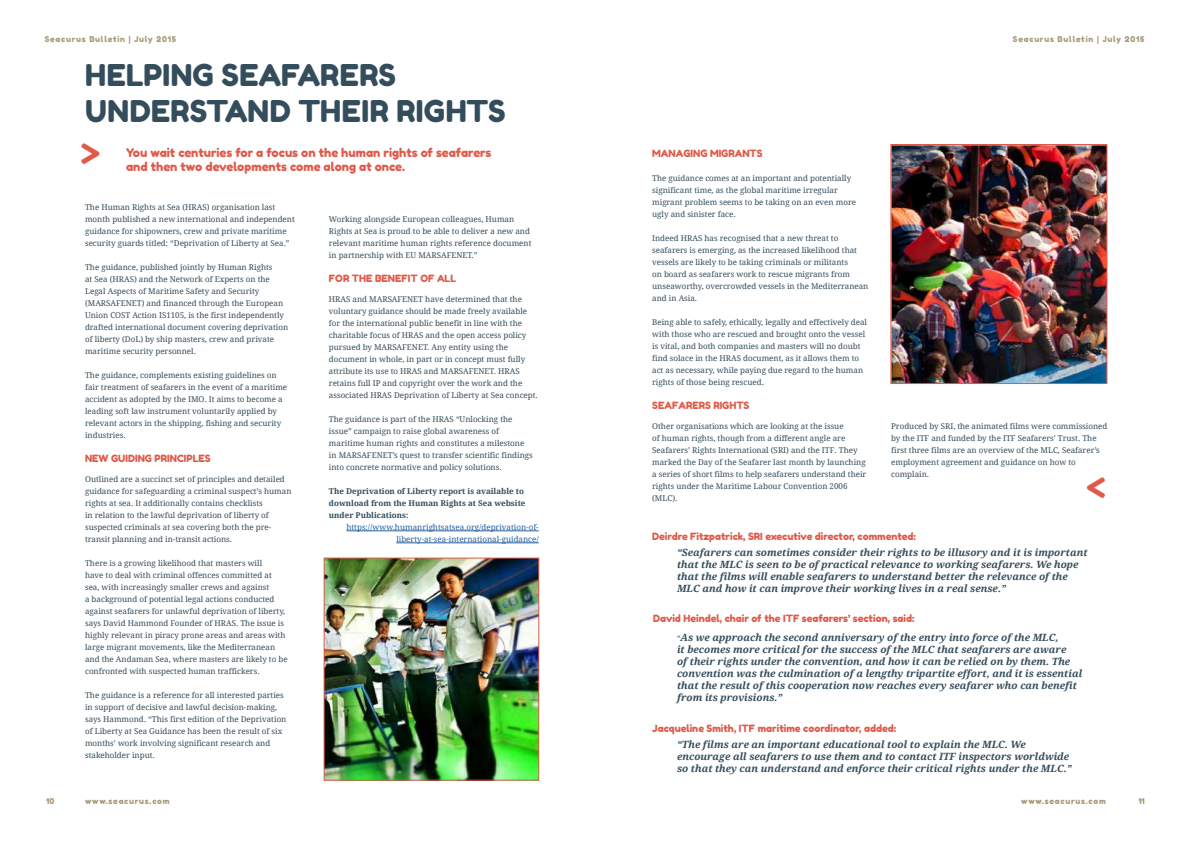
<style>
.page{position:relative;width:1191px;height:842px;background:#fff}
.page>*{position:absolute;margin:0;border:0;box-sizing:border-box;transform-origin:0 0}
.t1{font:30px/36px "Fredoka One";letter-spacing:.01em;color:#344d5c}
.t2{font:30px "Fredoka One";color:#df5a49}
.t3{font:12px/14px "Fredoka One";color:#df5a49}
.t4{font:italic 700 10px/12px "Droid Serif";color:#344d5c}
.t5{font:10px "Fredoka One";color:#df5a49}
.t6{font:8px/12px "Droid Serif";color:#344d5c}
.t7{font:700 8px/12px "Droid Serif";color:#344d5c}
.t8{font:8px "Fredoka One";letter-spacing:.1em;color:#a69976}
.t9{font:8px/12px "Droid Serif";color:#215e9e;text-align:right}
.s1{font-weight:400;font-style:normal;font-size:8px}
</style>
<div class="page">
<img style="left:892px;top:146px;width:213px;height:236px">
<div style="left:890px;top:144px;width:217px;height:240px;border:1px solid #df5a49"></div>
<hr style="left:346px;top:531px;width:193px;height:1px;background:#215e9e">
<hr style="left:396px;top:543px;width:143px;height:1px;background:#215e9e">
<img style="left:326px;top:560px;width:211px;height:219px">
<div style="left:324px;top:558px;width:215px;height:223px;border:1px solid #df5a49"></div>
<p class="t8" style="left:45px;top:34px;width:133px">Seacurus Bulletin | July 2015</p>
<h1 class="t1" style="left:85px;top:57px;width:422px">HELPING SEAFARERS<br>UNDERSTAND THEIR RIGHTS</h1>
<h1 class="t2" style="left:81px;top:135px;width:20px">&gt;</h1>
<h2 class="t3" style="left:126px;top:145px;width:367px">You wait centuries for a focus on the human rights of seafarers and then two developments come along at once.</h2>
<p class="t6" style="left:85px;top:201px;width:211px">The Human Rights at Sea (HRAS) organisation last month published a new international and independent guidance for shipowners, crew and private maritime security guards titled: “Deprivation of Liberty at Sea.”</p>
<p class="t6" style="left:85px;top:261px;width:205px">The guidance, published jointly by Human Rights<br>at Sea (HRAS) and the Network of Experts on the Legal Aspects of Maritime Safety and Security (MARSAFENET) and financed through the European Union COST Action IS1105, is the first independently drafted international document covering deprivation of liberty (DoL) by ship masters, crew and private maritime security personnel.</p>
<p class="t6" style="left:85px;top:369px;width:204px">The guidance, complements existing guidelines on fair treatment of seafarers in the event of a maritime accident as adopted by the IMO. It aims to become a leading soft law instrument voluntarily applied by relevant actors in the shipping, fishing and security industries.</p>
<p class="t5" style="left:85px;top:452px;width:127px">NEW GUIDING PRINCIPLES</p>
<p class="t6" style="left:85px;top:473px;width:208px">Outlined are a succinct set of principles and detailed guidance for safeguarding a criminal suspect’s human rights at sea. It additionally contains checklists<br>in relation to the lawful deprivation of liberty of suspected criminals at sea covering both the pre&shy;transit planning and in-transit actions.</p>
<p class="t6" style="left:85px;top:557px;width:204px">There is a growing likelihood that masters will<br>have to deal with criminal offences committed at sea, with increasingly smaller crews and against<br>a background of potential legal actions conducted against seafarers for unlawful deprivation of liberty, says David Hammond Founder of HRAS. The issue is highly relevant in piracy prone areas and areas with large migrant movements, like the Mediterranean and the Andaman Sea, where masters are likely to be confronted with suspected human traffickers.</p>
<p class="t6" style="left:85px;top:689px;width:203px">The guidance is a reference for all interested parties in support of decisive and lawful decision-making, says Hammond. “This first edition of the Deprivation of Liberty at Sea Guidance has been the result of six months’ work involving significant research and stakeholder input.</p>
<p class="t6" style="left:329px;top:213px;width:204px">Working alongside European colleagues, Human Rights at Sea is proud to be able to deliver a new and relevant maritime human rights reference document in partnership with EU MARSAFENET.”</p>
<p class="t5" style="left:329px;top:272px;width:129px">FOR THE BENEFIT OF ALL</p>
<p class="t6" style="left:329px;top:293px;width:210px">HRAS and MARSAFENET have determined that the voluntary guidance should be made freely available for the international public benefit in line with the charitable focus of HRAS and the open access policy pursued by MARSAFENET. Any entity using the document in whole, in part or in concept must fully attribute its use to HRAS and MARSAFENET. HRAS retains full IP and copyright over the work and the associated HRAS Deprivation of Liberty at Sea concept.</p>
<p class="t6" style="left:329px;top:413px;width:205px">The guidance is part of the HRAS “Unlocking the issue” campaign to raise global awareness of maritime human rights and constitutes a milestone in MARSAFENET’s quest to transfer scientific findings into concrete normative and policy solutions.</p>
<p class="t7" style="left:329px;top:485px;width:198px">The Deprivation of Liberty report is available to download from the Human Rights at Sea website under Publications:</p>
<p class="t9" style="left:346px;top:521px;width:194px">https://www.humanrightsatsea.org/deprivation-of&shy;liberty-at-sea-international-guidance/</p>
<p class="t8" style="left:1013px;top:34px;width:133px">Seacurus Bulletin | July 2015</p>
<p class="t5" style="left:652px;top:147px;width:112px">MANAGING MIGRANTS</p>
<p class="t6" style="left:652px;top:172px;width:205px">The guidance comes at an important and potentially significant time, as the global maritime irregular migrant problem seems to be taking on an even more ugly and sinister face.</p>
<p class="t6" style="left:652px;top:232px;width:218px">Indeed HRAS has recognised that a new threat to seafarers is emerging, as the increased likelihood that vessels are likely to be taking criminals or militants<br>on board as seafarers work to rescue migrants from unseaworthy, overcrowded vessels in the Mediterranean and in Asia.</p>
<p class="t6" style="left:652px;top:316px;width:216px">Being able to safely, ethically, legally and effectively deal with those who are rescued and brought onto the vessel is vital, and both companies and masters will no doubt find solace in the HRAS document, as it allows them to act as necessary, while paying due regard to the human rights of those being rescued.</p>
<p class="t5" style="left:652px;top:399px;width:99px">SEAFARERS RIGHTS</p>
<p class="t6" style="left:652px;top:420px;width:216px">Other organisations which are looking at the issue<br>of human rights, though from a different angle are Seafarers’ Rights International (SRI) and the ITF. They marked the Day of the Seafarer last month by launching a series of short films to help seafarers understand their rights under the Maritime Labour Convention 2006 (MLC).</p>
<p class="t6" style="left:891px;top:420px;width:218px">Produced by SRI, the animated films were commissioned by the ITF and funded by the ITF Seafarers’ Trust. The first three films are an overview of the MLC, Seafarer’s employment agreement and guidance on how to complain.</p>
<p class="t5" style="left:652px;top:530px;width:265px">Deirdre Fitzpatrick, SRI executive director, commented:</p>
<p class="t4" style="left:677px;top:546px;width:412px">“Seafarers can sometimes consider their rights to be illusory and it is important that the MLC is seen to be of practical relevance to working seafarers. We hope that the films will enable seafarers to understand better the relevance of the MLC and how it can improve their working lives in a real sense.”</p>
<p class="t5" style="left:653px;top:613px;width:263px">David Heindel, chair of the ITF seafarers’ section, said:</p>
<p class="t4" style="left:677px;top:631px;width:407px"><span class="s1">“</span>As we approach the second anniversary of the entry into force of the MLC,<br>it becomes more critical for the success of the MLC that seafarers are aware<br>of their rights under the convention, and how it can be relied on by them. The convention was the culmination of a lengthy tripartite effort, and it is essential that the result of this cooperation now reaches every seafarer who can benefit from its provisions.”</p>
<p class="t5" style="left:652px;top:722px;width:245px">Jacqueline Smith, ITF maritime coordinator, added:</p>
<p class="t4" style="left:677px;top:738px;width:396px">“The films are an important educational tool to explain the MLC. We encourage all seafarers to use them and to contact ITF inspectors worldwide so that they can understand and enforce their critical rights under the MLC.”</p>
<p class="t8" style="left:46px;top:796px;width:10px">10</p>
<p class="t8" style="left:85px;top:796px;width:86px">www.seacurus.com</p>
<p class="t8" style="left:1021px;top:796px;width:86px">www.seacurus.com</p>
<p class="t8" style="left:1138px;top:796px;width:8px">11</p>
</div>
